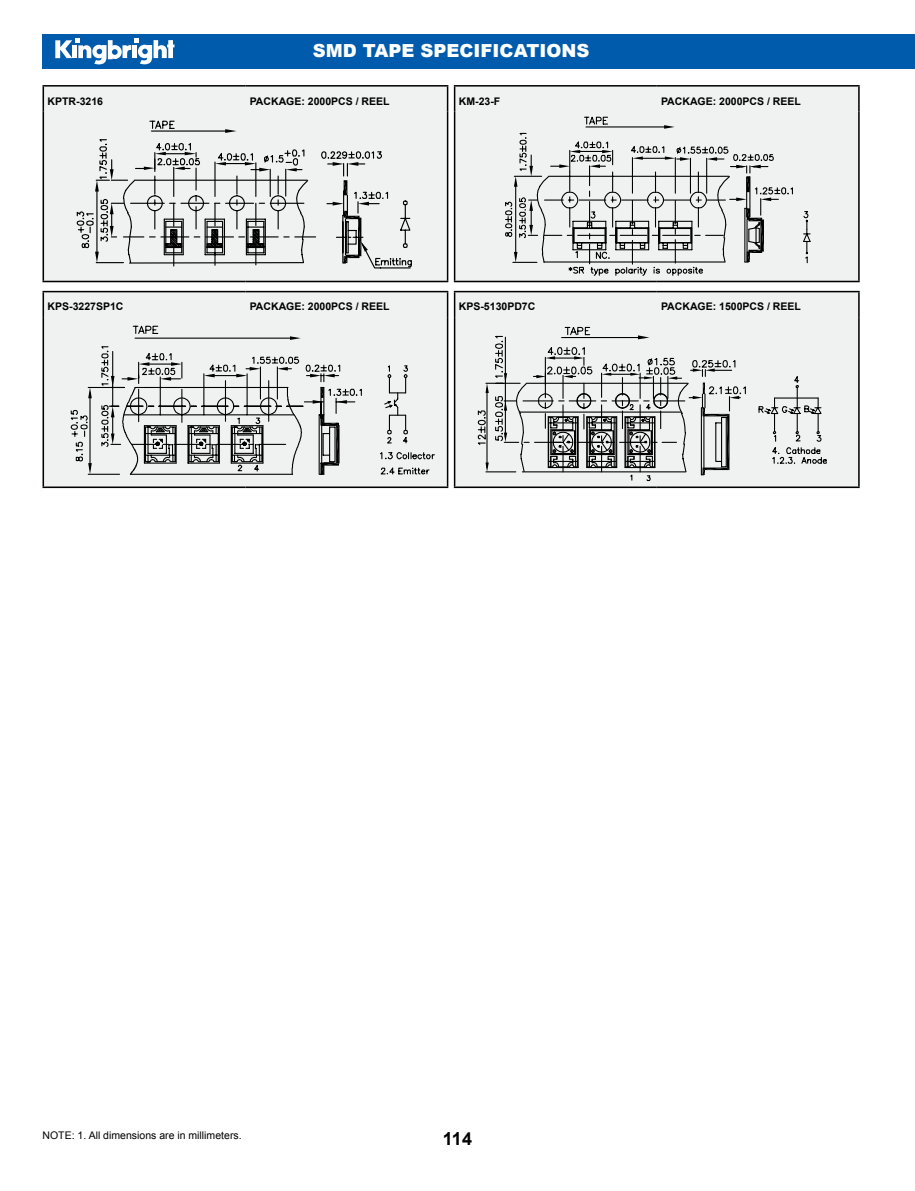
<style>
.page{position:relative;width:915px;height:1191px;background:#fff}
.page>*{position:absolute;margin:0;border:0;box-sizing:border-box;transform-origin:0 0}
.t1{font:900 18px "Arial";color:#fff}
.t2{font:700 18px "Arial";color:#000}
.t3{font:700 10.5px "Arial";color:#000}
.t4{font:10.5px "Arial";color:#000}
</style>
<div class="page">
<div style="left:42px;top:34px;width:872px;height:34px;background:#005bac"></div>
<hr style="left:914px;top:34px;width:1px;height:34px;background:#005bac">
<svg style="left:55px;top:38px;width:119px;height:26px"></svg>
<div style="left:43px;top:291px;width:405px;height:197px;background:#f0f1f1"></div>
<hr style="left:446px;top:317px;width:2px;height:169px;background:#000">
<hr style="left:43px;top:486px;width:202px;height:2px;background:#000">
<hr style="left:245px;top:486px;width:203px;height:2px;background:#000">
<hr style="left:43px;top:291px;width:202px;height:1px;background:#000">
<svg style="left:43px;top:292px;width:1px;height:25px"></svg>
<hr style="left:245px;top:291px;width:203px;height:1px;background:#000">
<hr style="left:446px;top:292px;width:2px;height:25px;background:#000">
<hr style="left:43px;top:317px;width:1px;height:169px;background:#000">
<svg style="left:409px;top:452px;width:26px;height:23px"></svg>
<svg style="left:70px;top:325px;width:339px;height:150px"></svg>
<div style="left:453px;top:291px;width:406px;height:197px;background:#f0f1f1"></div>
<hr style="left:857px;top:317px;width:2px;height:169px;background:#000">
<hr style="left:453px;top:486px;width:203px;height:2px;background:#000">
<hr style="left:656px;top:486px;width:203px;height:2px;background:#000">
<hr style="left:453px;top:291px;width:203px;height:1px;background:#000">
<hr style="left:453px;top:292px;width:2px;height:25px;background:#000">
<hr style="left:656px;top:291px;width:203px;height:1px;background:#000">
<hr style="left:857px;top:292px;width:2px;height:25px;background:#000">
<hr style="left:453px;top:317px;width:2px;height:169px;background:#000">
<svg style="left:477px;top:326px;width:350px;height:156px"></svg>
<div style="left:453px;top:85px;width:406px;height:197px;background:#f0f1f1"></div>
<hr style="left:857px;top:111px;width:2px;height:170px;background:#000">
<hr style="left:453px;top:281px;width:203px;height:1px;background:#000">
<hr style="left:656px;top:281px;width:203px;height:1px;background:#000">
<hr style="left:453px;top:111px;width:2px;height:170px;background:#000">
<hr style="left:453px;top:85px;width:203px;height:2px;background:#000">
<hr style="left:453px;top:87px;width:2px;height:24px;background:#000">
<hr style="left:656px;top:85px;width:203px;height:2px;background:#000">
<hr style="left:857px;top:87px;width:2px;height:24px;background:#000">
<svg style="left:505px;top:116px;width:306px;height:160px"></svg>
<div style="left:43px;top:85px;width:405px;height:197px;background:#f0f1f1"></div>
<hr style="left:446px;top:111px;width:2px;height:170px;background:#000">
<hr style="left:43px;top:281px;width:202px;height:1px;background:#000">
<hr style="left:245px;top:281px;width:203px;height:1px;background:#000">
<hr style="left:43px;top:111px;width:1px;height:170px;background:#000">
<hr style="left:43px;top:85px;width:202px;height:2px;background:#000">
<svg style="left:43px;top:87px;width:1px;height:24px"></svg>
<hr style="left:245px;top:85px;width:203px;height:2px;background:#000">
<hr style="left:446px;top:87px;width:2px;height:24px;background:#000">
<svg style="left:76px;top:120px;width:336px;height:147px"></svg>
<hr style="left:151px;top:130px;width:75px;height:2px;background:#000">
<svg style="left:225px;top:129px;width:11px;height:4px"></svg>
<svg style="left:95px;top:151px;width:214px;height:115px"></svg>
<svg style="left:326px;top:162px;width:85px;height:107px"></svg>
<h1 class="t1" style="left:312px;top:38px;width:278px">SMD TAPE SPECIFICATIONS</h1>
<p class="t3" style="left:48px;top:94px;width:57px">KPTR-3216</p>
<p class="t3" style="left:249px;top:94px;width:141px">PACKAGE: 2000PCS / REEL</p>
<p class="t3" style="left:458px;top:94px;width:43px">KM-23-F</p>
<p class="t3" style="left:660px;top:94px;width:141px">PACKAGE: 2000PCS / REEL</p>
<p class="t3" style="left:48px;top:300px;width:77px">KPS-3227SP1C</p>
<p class="t3" style="left:249px;top:300px;width:141px">PACKAGE: 2000PCS / REEL</p>
<p class="t3" style="left:458px;top:300px;width:78px">KPS-5130PD7C</p>
<p class="t3" style="left:660px;top:300px;width:141px">PACKAGE: 1500PCS / REEL</p>
<p class="t4" style="left:43px;top:1128px;width:200px">NOTE: 1. All dimensions are in millimeters.</p>
<h1 class="t2" style="left:443px;top:1126px;width:31px">114</h1>
</div>
